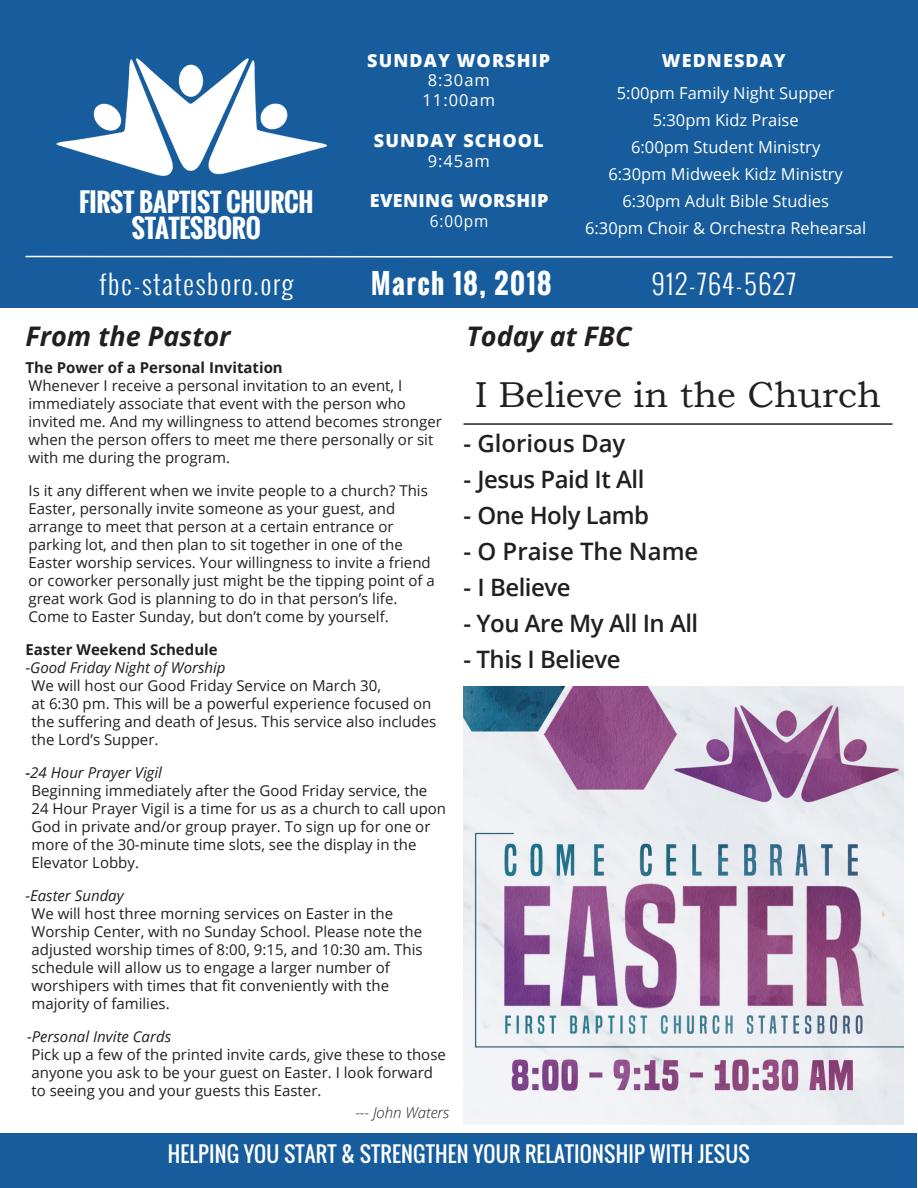
<style>
.page{position:relative;width:918px;height:1188px;background:#fff}
.page>*{position:absolute;margin:0;border:0;box-sizing:border-box;transform-origin:0 0}
.t1{font:36px "Bookman Old Style";color:#231f20}
.t2{font:300 27px "Oswald";letter-spacing:.06em;color:#fff}
.t3{font:italic 700 27px "Open Sans";color:#231f20}
.t4{font:700 27px "Oswald";letter-spacing:.06em;color:#fff}
.t5{font:700 25.5px "Oswald";letter-spacing:-.01em;color:#fff}
.t6{font:600 24px "Open Sans";letter-spacing:-.02em;color:#231f20}
.t7{font:600 24px "Open Sans";color:#231f20}
.t8{font:21px "Oswald";letter-spacing:.01em;color:#fff}
.t9{font:800 18px "Open Sans";letter-spacing:.06em;color:#fff}
.t10{font:800 18px "Open Sans";letter-spacing:.02em;color:#fff}
.t11{font:16.5px "Open Sans";color:#fff}
.t12{font:16.5px "Open Sans";color:#fff;scale:.93 1}
.t13{font:15px/18px "Open Sans";color:#231f20}
.t14{font:italic 15px "Open Sans";color:#231f20}
.t15{font:700 15px "Open Sans";color:#231f20}
.t16{font:italic 300 15px "Open Sans";color:#231f20}
.s1{font-style:normal}
.s2{font-weight:600;font-style:normal}
</style>
<div class="page">
<div style="left:0;top:0;width:918px;height:307px;background:#175d9e"></div>
<div style="left:1px;top:1133px;width:916px;height:54px;background:#175d9e"></div>
<img style="left:56px;top:58px;width:272px;height:118px">
<svg style="left:25px;top:255px;width:868px;height:3px"></svg>
<img style="left:464px;top:687px;width:440px;height:437px">
<hr style="left:464px;top:423px;width:428px;height:2px;background:#231f20">
<p class="t9" style="left:367px;top:46px;width:185px">SUNDAY WORSHIP</p>
<p class="t9" style="left:662px;top:46px;width:125px">WEDNESDAY</p>
<p class="t11" style="left:428px;top:69px;width:64px">8:30am</p>
<p class="t11" style="left:423px;top:89px;width:74px">11:00am</p>
<p class="t9" style="left:374px;top:127px;width:171px">SUNDAY SCHOOL</p>
<p class="t11" style="left:428px;top:150px;width:64px">9:45am</p>
<p class="t10" style="left:370px;top:187px;width:180px">EVENING WORSHIP</p>
<p class="t12" style="left:430px;top:209px;width:65px">6:00pm</p>
<p class="t11" style="left:617px;top:81px;width:219px">5:00pm Family Night Supper</p>
<p class="t11" style="left:653px;top:108px;width:148px">5:30pm Kidz Praise</p>
<p class="t11" style="left:631px;top:135px;width:191px">6:00pm Student Ministry</p>
<p class="t11" style="left:608px;top:162px;width:236px">6:30pm Midweek Kidz Ministry</p>
<p class="t11" style="left:622px;top:189px;width:208px">6:30pm Adult Bible Studies</p>
<p class="t11" style="left:585px;top:216px;width:283px">6:30pm Choir &amp; Orchestra Rehearsal</p>
<p class="t5" style="left:79px;top:183px;width:236px">FIRST BAPTIST CHURCH</p>
<p class="t5" style="left:132px;top:209px;width:130px">STATESBORO</p>
<p class="t2" style="left:99px;top:265px;width:195px">fbc-statesboro.org</p>
<p class="t2" style="left:652px;top:265px;width:146px">912-764-5627</p>
<p class="t3" style="left:467px;top:317px;width:166px">Today at FBC</p>
<p class="t4" style="left:371px;top:263px;width:182px">March 18, 2018</p>
<p class="t3" style="left:26px;top:318px;width:207px">From the Pastor</p>
<p class="t15" style="left:26px;top:357px;width:259px">The Power of a Personal Invitation</p>
<p class="t13" style="left:28px;top:376px;width:375px">Whenever I receive a personal invitation to an event, I</p>
<p class="t13" style="left:28px;top:394px;width:415px">immediately associate that event with the person who invited me. And my willingness to attend becomes stronger when the person offers to meet me there personally or sit with me during the program.</p>
<p class="t13" style="left:28px;top:481px;width:401px">Is it any different when we invite people to a church? This<br>Easter, personally invite someone as your guest, and</p>
<p class="t13" style="left:28px;top:517px;width:367px">arrange to meet that person at a certain entrance or</p>
<p class="t13" style="left:28px;top:535px;width:408px">parking lot, and then plan to sit together in one of the Easter worship services. Your willingness to invite a friend or coworker personally just might be the tipping point of a great work God is planning to do in that person’s life.</p>
<p class="t13" style="left:28px;top:607px;width:362px">Come to Easter Sunday, but don’t come by yourself.</p>
<p class="t15" style="left:26px;top:639px;width:194px">Easter Weekend Schedule</p>
<p class="t14" style="left:26px;top:657px;width:202px"><span class="s1">-</span>Good Friday Night of Worship</p>
<p class="t13" style="left:32px;top:676px;width:351px">We will host our Good Friday Service on March 30,</p>
<p class="t13" style="left:32px;top:694px;width:406px">at 6:30 pm. This will be a powerful experience focused on the suffering and death of Jesus. This service also includes the Lord’s Supper.</p>
<p class="t14" style="left:26px;top:762px;width:138px"><span class="s2">-</span>24 Hour Prayer Vigil</p>
<p class="t13" style="left:32px;top:781px;width:416px">Beginning immediately after the Good Friday service, the 24 Hour Prayer Vigil is a time for us as a church to call upon God in private and/or group prayer. To sign up for one or more of the 30-minute time slots, see the display in the Elevator Lobby.</p>
<p class="t14" style="left:26px;top:885px;width:100px">-Easter Sunday</p>
<p class="t13" style="left:32px;top:904px;width:363px">We will host three morning services on Easter in the</p>
<p class="t13" style="left:32px;top:922px;width:392px">Worship Center, with no Sunday School. Please note the</p>
<p class="t13" style="left:32px;top:940px;width:393px">adjusted worship times of 8:00, 9:15, and 10:30 am. This schedule will allow us to engage a larger number of</p>
<p class="t13" style="left:32px;top:976px;width:359px">worshipers with times that fit conveniently with the</p>
<p class="t13" style="left:32px;top:994px;width:140px">majority of families.</p>
<p class="t14" style="left:27px;top:1026px;width:146px">-Personal Invite Cards</p>
<p class="t13" style="left:32px;top:1045px;width:416px">Pick up a few of the printed invite cards, give these to those anyone you ask to be your guest on Easter. I look forward to seeing you and your guests this Easter.</p>
<p class="t16" style="left:355px;top:1103px;width:95px">--- John Waters</p>
<p class="t1" style="left:475px;top:375px;width:407px">I Believe in the Church</p>
<p class="t7" style="left:464px;top:427px;width:164px">- Glorious Day</p>
<p class="t6" style="left:464px;top:463px;width:182px">- Jesus Paid It All</p>
<p class="t6" style="left:464px;top:499px;width:187px">- One Holy Lamb</p>
<p class="t7" style="left:464px;top:535px;width:236px">- O Praise The Name</p>
<p class="t6" style="left:464px;top:571px;width:109px">- I Believe</p>
<p class="t6" style="left:464px;top:607px;width:236px">- You Are My All In All</p>
<p class="t6" style="left:464px;top:643px;width:159px">- This I Believe</p>
<p class="t8" style="left:168px;top:1138px;width:583px">HELPING YOU START &amp; STRENGTHEN YOUR RELATIONSHIP WITH JESUS</p>
</div>
